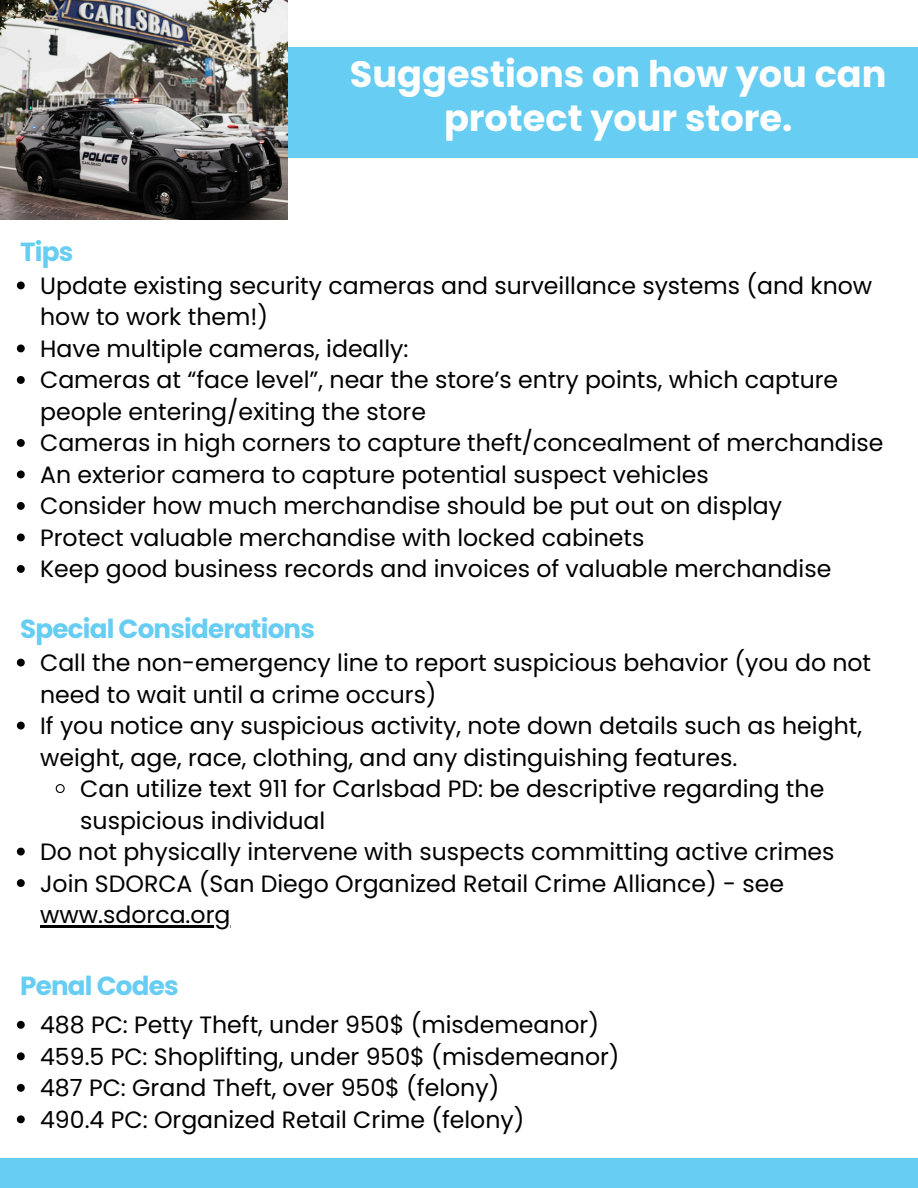
<style>
.page{position:relative;width:918px;height:1188px;background:#fff}
.page>*{position:absolute;margin:0;border:0;box-sizing:border-box;transform-origin:0 0}
.t1{font:700 36.75px/43.8px "Poppins";color:#fff;text-align:center}
.t2{font:700 26.25px "Poppins";letter-spacing:-.03em;color:#67cdf2}
.t3{font:23.55px/31.5px "Poppins";color:#000}
</style>
<div class="page">
<div style="left:271px;top:47px;width:647px;height:111px;background:#67cdf2"></div>
<div style="left:0;top:1158px;width:918px;height:30px;background:#67cdf2"></div>
<img style="left:0;top:0;width:288px;height:219px">
<svg style="left:17px;top:282px;width:8px;height:7px"></svg>
<svg style="left:17px;top:345px;width:8px;height:7px"></svg>
<svg style="left:17px;top:376px;width:8px;height:8px"></svg>
<svg style="left:17px;top:439px;width:8px;height:8px"></svg>
<svg style="left:17px;top:471px;width:8px;height:7px"></svg>
<svg style="left:17px;top:502px;width:8px;height:8px"></svg>
<svg style="left:17px;top:534px;width:8px;height:7px"></svg>
<svg style="left:17px;top:565px;width:8px;height:8px"></svg>
<svg style="left:17px;top:659px;width:8px;height:8px"></svg>
<svg style="left:17px;top:722px;width:8px;height:8px"></svg>
<svg style="left:55px;top:784px;width:10px;height:10px"></svg>
<svg style="left:17px;top:848px;width:8px;height:8px"></svg>
<svg style="left:17px;top:879px;width:8px;height:8px"></svg>
<hr style="left:40px;top:925px;width:190px;height:3px;background:#000">
<svg style="left:17px;top:1021px;width:8px;height:8px"></svg>
<svg style="left:17px;top:1052px;width:8px;height:8px"></svg>
<svg style="left:17px;top:1084px;width:8px;height:8px"></svg>
<svg style="left:17px;top:1115px;width:8px;height:8px"></svg>
<p class="t2" style="left:20px;top:234px;width:55px">Tips</p>
<h1 class="t1" style="left:350px;top:53px;width:538px">Suggestions on how you can protect your store.</h1>
<h2 class="t3" style="left:40px;top:270px;width:834px">Update existing security cameras and surveillance systems (and know how to work them!)</h2>
<p class="t3" style="left:40px;top:333px;width:370px">Have multiple cameras, ideally:</p>
<p class="t3" style="left:40px;top:364px;width:800px">Cameras at “face level”, near the store’s entry points, which capture people entering/exiting the store</p>
<p class="t3" style="left:40px;top:427px;width:845px">Cameras in high corners to capture theft/concealment of merchandise</p>
<p class="t3" style="left:40px;top:459px;width:670px">An exterior camera to capture potential suspect vehicles</p>
<p class="t3" style="left:40px;top:490px;width:743px">Consider how much merchandise should be put out on display</p>
<p class="t3" style="left:40px;top:522px;width:606px">Protect valuable merchandise with locked cabinets</p>
<p class="t3" style="left:40px;top:553px;width:793px">Keep good business records and invoices of valuable merchandise</p>
<h2 class="t2" style="left:20px;top:611px;width:296px">Special Considerations</h2>
<h2 class="t3" style="left:40px;top:647px;width:833px">Call the non-emergency line to report suspicious behavior (you do not need to wait until a crime occurs)</h2>
<p class="t3" style="left:40px;top:710px;width:823px">If you notice any suspicious activity, note down details such as height, weight, age, race, clothing, and any distinguishing features.</p>
<p class="t3" style="left:80px;top:773px;width:746px">Can utilize text 911 for Carlsbad PD: be descriptive regarding the suspicious individual</p>
<p class="t3" style="left:40px;top:836px;width:796px">Do not physically intervene with suspects committing active crimes</p>
<p class="t3" style="left:40px;top:868px;width:745px">Join SDORCA (San Diego Organized Retail Crime Alliance) - see</p>
<p class="t3" style="left:40px;top:899px;width:192px">www.sdorca.org</p>
<p class="t2" style="left:20px;top:968px;width:160px">Penal Codes</p>
<p class="t3" style="left:40px;top:1009px;width:560px">488 PC: Petty Theft, under 950$ (misdemeanor)</p>
<p class="t3" style="left:40px;top:1041px;width:581px">459.5 PC: Shoplifting, under 950$ (misdemeanor)</p>
<p class="t3" style="left:40px;top:1072px;width:461px">487 PC: Grand Theft, over 950$ (felony)</p>
<p class="t3" style="left:40px;top:1104px;width:486px">490.4 PC: Organized Retail Crime (felony)</p>
</div>
